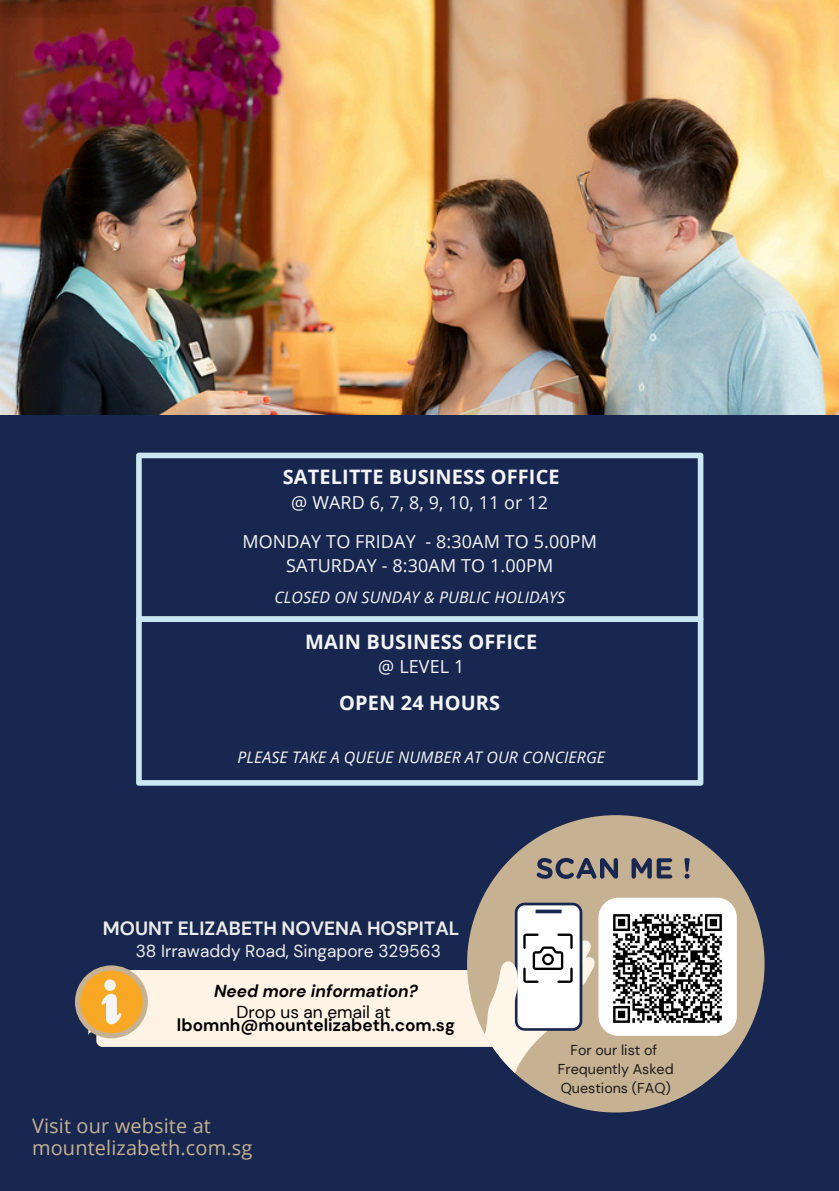
<style>
.page{position:relative;width:839px;height:1191px;background:#fff}
.page>*{position:absolute;margin:0;border:0;box-sizing:border-box;transform-origin:0 0}
.t1{font:700 20px "Open Sans";letter-spacing:.01em;color:#f5f5f5}
.t2{font:20px/22.4px "Open Sans";letter-spacing:.005em;color:#c7b193}
.t3{font:700 19.2px "DM Sans";color:#ececea}
.t4{font:18px/24px "Open Sans";letter-spacing:.01em;color:#f5f5f5;text-align:center}
.t5{font:700 17.2px/13px "DM Sans";color:#000;text-align:center}
.t6{font:17.2px "DM Sans";color:#ececea}
.t7{font:italic 700 17.2px "DM Sans";color:#000}
.t8{font:italic 16px "Open Sans";letter-spacing:.005em;color:#f5f5f5}
.t9{font:14.2px/19px "DM Sans";color:#1a1a1a}
.s1{font-weight:400}
</style>
<div class="page">
<div style="left:0;top:0;width:838px;height:1191px;background:#17274f"></div>
<svg style="left:480px;top:815px;width:284px;height:298px;fill:#c7b193"></svg>
<div style="left:598px;top:898px;width:138px;height:138px;background:#fff;border-radius:20px"></div>
<svg style="left:536px;top:858px;width:82px;height:21px"></svg>
<svg style="left:631px;top:858px;width:41px;height:21px"></svg>
<svg style="left:684px;top:858px;width:5px;height:21px"></svg>
<svg style="left:75px;top:903px;width:520px;height:170px"></svg>
<img style="left:613px;top:914px;width:109px;height:109px">
<svg style="left:136px;top:453px;width:567px;height:163px"></svg>
<svg style="left:136px;top:616px;width:567px;height:170px"></svg>
<img style="left:0;top:0;width:838px;height:415px">
<h1 class="t1" style="left:283px;top:463px;width:278px">SATELITTE BUSINESS OFFICE</h1>
<p class="t4" style="left:291px;top:490px;width:258px">@ WARD 6, 7, 8, 9, 10, 11 or 12</p>
<h1 class="t4" style="left:242px;top:529px;width:356px">MONDAY TO FRIDAY - 8:30AM TO 5.00PM<br>SATURDAY - 8:30AM TO 1.00PM</h1>
<p class="t8" style="left:274px;top:586px;width:292px">CLOSED ON SUNDAY &amp; PUBLIC HOLIDAYS</p>
<h2 class="t1" style="left:305px;top:627px;width:233px">MAIN BUSINESS OFFICE</h2>
<p class="t4" style="left:378px;top:654px;width:87px">@ LEVEL 1</p>
<h4 class="t1" style="left:339px;top:689px;width:162px">OPEN 24 HOURS</h4>
<p class="t8" style="left:237px;top:746px;width:369px">PLEASE TAKE A QUEUE NUMBER AT OUR CONCIERGE</p>
<p class="t3" style="left:103px;top:916px;width:358px">MOUNT ELIZABETH NOVENA HOSPITAL</p>
<h3 class="t6" style="left:136px;top:940px;width:306px">38 Irrawaddy Road, Singapore 329563</h3>
<h1 class="t7" style="left:214px;top:980px;width:205px">Need more information?</h1>
<p class="t5" style="left:177px;top:1006px;width:279px"><span class="s1">Drop us an email at </span>lbomnh@mountelizabeth.com.sg</p>
<p class="t2" style="left:32px;top:1114px;width:222px">Visit our website at mountelizabeth.com.sg</p>
<h2 class="t9" style="left:570px;top:1040px;width:88px">For our list of</h2>
<h4 class="t9" style="left:558px;top:1059px;width:117px">Frequently Asked<br>Questions (FAQ)</h4>
</div>
